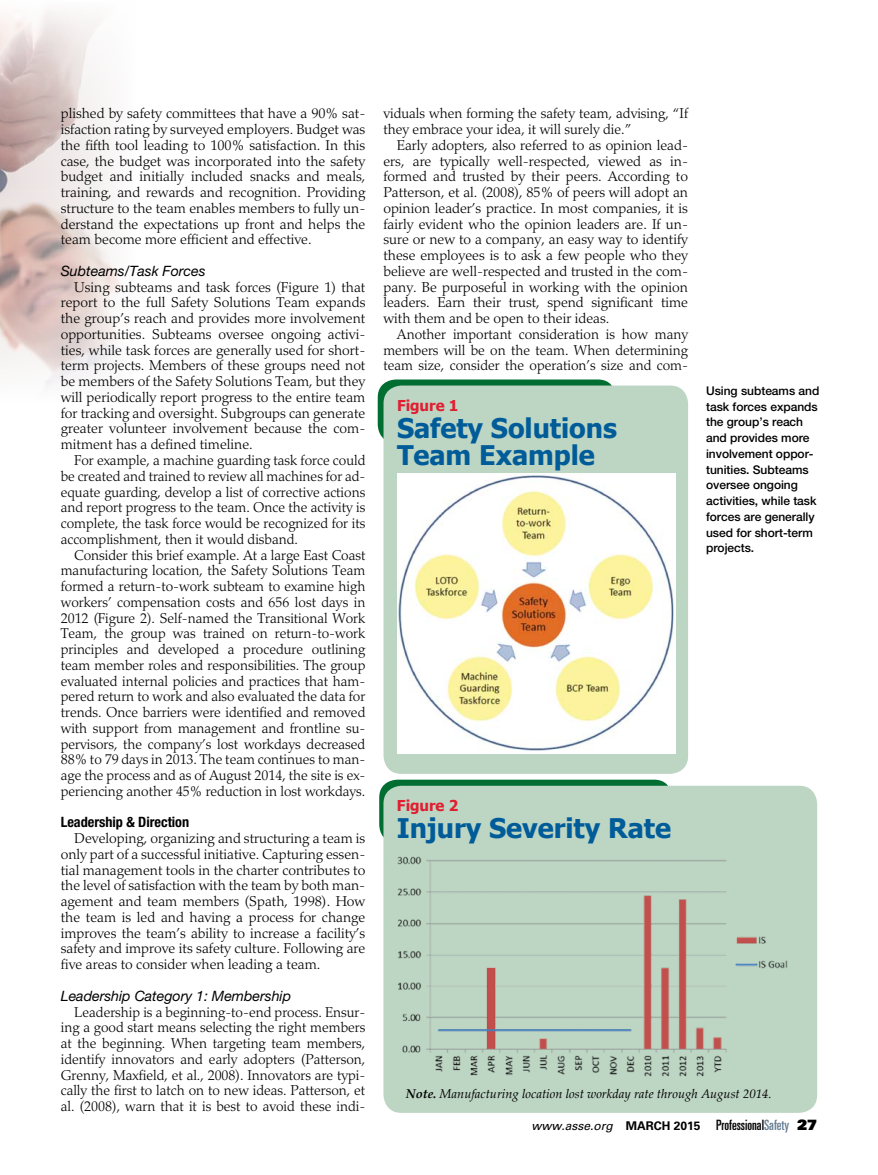
<style>
.page{position:relative;width:878px;height:1175px;background:#fff}
.page>*{position:absolute;margin:0;border:0;box-sizing:border-box;transform-origin:0 0}
.t1{font:700 27px/27px "Tahoma";color:#005c99}
.t2{font:700 15px "Tahoma";color:#e11e30}
.t3{font:300 14.25px/15.8px "Palatino LT Std";color:#000;text-align:justify}
.t4{font:italic 14.25px "Helvetica Neue LT Std";color:#000}
.t5{font:700 condensed 14.25px "Helvetica Neue LT Std";color:#000}
.t6{font:italic 12.75px "Palatino Linotype";color:#000}
.t7{font:500 12px/15.8px "Helvetica Neue LT Std";letter-spacing:-.005em;color:#000}
.t8{font:italic 12px "Univers LT Std";color:#000}
.s1{font-weight:700}
.s2{font-weight:700;font-style:normal}
.s3{font-style:normal;font-stretch:ultra-condensed;font-size:14.25px}
.s4{font-style:normal;font-stretch:ultra-condensed;font-size:14.25px;color:#657c91}
.s5{font-family:"Univers LT Std X Black";font-style:normal;font-size:14.25px}
</style>
<div class="page">
<img style="left:0;top:11px;width:120px;height:375px">
<div style="left:379px;top:779px;width:293px;height:64px;background:#006e31;border-radius:18px"></div>
<div style="left:383px;top:785px;width:434px;height:327px;background:#bdd5c3;border-radius:18px"></div>
<img style="left:397px;top:856px;width:391px;height:221px">
<div style="left:378px;top:379px;width:238px;height:64px;background:#006e31;border-radius:18px"></div>
<div style="left:383px;top:385px;width:305px;height:389px;background:#bdd5c3;border-radius:18px"></div>
<img style="left:397px;top:473px;width:278px;height:280px">
<p class="t3" style="left:61px;top:106px;width:306px">plished by safety committees that have a 90% sat&shy;isfaction rating by surveyed employers. Budget was the fifth tool leading to 100% satisfaction. In this case, the budget was incorporated into the safety budget and initially included snacks and meals, training, and rewards and recognition. Providing structure to the team enables members to fully un&shy;derstand the expectations up front and helps the team become more efficient and effective.</p>
<p class="t4" style="left:61px;top:262px;width:146px">Subteams/Task Forces</p>
<p class="t3" style="left:61px;top:279px;width:306px;text-indent:13px">Using subteams and task forces (Figure 1) that report to the full Safety Solutions Team expands the group’s reach and provides more involvement opportunities. Subteams oversee ongoing activi&shy;ties, while task forces are generally used for short&shy;term projects. Members of these groups need not be members of the Safety Solutions Team, but they will periodically report progress to the entire team for tracking and oversight. Subgroups can generate greater volunteer involvement because the com&shy;mitment has a defined timeline.</p>
<p class="t3" style="left:61px;top:452px;width:306px;text-indent:14px">For example, a machine guarding task force could be created and trained to review all machines for ad&shy;equate guarding, develop a list of corrective actions and report progress to the team. Once the activity is complete, the task force would be recognized for its accomplishment, then it would disband.</p>
<p class="t3" style="left:61px;top:547px;width:306px;text-indent:14px">Consider this brief example. At a large East Coast manufacturing location, the Safety Solutions Team formed a return-to-work subteam to examine high workers’ compensation costs and 656 lost days in 2012 (Figure 2). Self-named the Transitional Work Team, the group was trained on return-to-work principles and developed a procedure outlining team member roles and responsibilities. The group evaluated internal policies and practices that ham&shy;pered return to work and also evaluated the data for trends. Once barriers were identified and removed with support from management and frontline su&shy;pervisors, the company’s lost workdays decreased 88% to 79 days in 2013. The team continues to man&shy;age the process and as of August 2014, the site is ex&shy;periencing another 45% reduction in lost workdays.</p>
<p class="t5" style="left:61px;top:813px;width:130px">Leadership &amp; Direction</p>
<p class="t3" style="left:61px;top:830px;width:306px;text-indent:13px">Developing, organizing and structuring a team is only part of a successful initiative. Capturing essen&shy;tial management tools in the charter contributes to the level of satisfaction with the team by both man&shy;agement and team members (Spath, 1998). How the team is led and having a process for change improves the team’s ability to increase a facility’s safety and improve its safety culture. Following are five areas to consider when leading a team.</p>
<p class="t4" style="left:61px;top:987px;width:232px">Leadership Category 1: Membership</p>
<p class="t3" style="left:61px;top:1004px;width:306px;text-indent:14px">Leadership is a beginning-to-end process. Ensur&shy;ing a good start means selecting the right members at the beginning. When targeting team members, identify innovators and early adopters (Patterson, Grenny, Maxfield, et al., 2008). Innovators are typi&shy;cally the first to latch on to new ideas. Patterson, et al. (2008), warn that it is best to avoid these indi-</p>
<p class="t3" style="left:383px;top:106px;width:306px">viduals when forming the safety team, advising, “If they embrace your idea, it will surely die.”</p>
<p class="t3" style="left:383px;top:137px;width:306px;text-indent:13px">Early adopters, also referred to as opinion lead&shy;ers, are typically well-respected, viewed as in&shy;formed and trusted by their peers. According to Patterson, et al. (2008), 85% of peers will adopt an opinion leader’s practice. In most companies, it is fairly evident who the opinion leaders are. If un&shy;sure or new to a company, an easy way to identify these employees is to ask a few people who they believe are well-respected and trusted in the com&shy;pany. Be purposeful in working with the opinion leaders. Earn their trust, spend significant time with them and be open to their ideas.</p>
<p class="t3" style="left:383px;top:326px;width:306px;text-indent:14px">Another important consideration is how many members will be on the team. When determining team size, consider the operation’s size and com-</p>
<p class="t2" style="left:397px;top:395px;width:63px">Figure 1</p>
<h1 class="t1" style="left:397px;top:413px;width:221px">Safety Solutions<br>Team Example</h1>
<p class="t7" style="left:706px;top:382px;width:115px">Using subteams and task forces expands the group’s reach and provides more involvement oppor&shy;tunities. Subteams oversee ongoing activities, while task forces are generally used for short-term projects.</p>
<p class="t2" style="left:397px;top:795px;width:63px">Figure 2</p>
<h1 class="t1" style="left:397px;top:813px;width:275px">Injury Severity Rate</h1>
<p class="t6" style="left:406px;top:1084px;width:367px"><span class="s1">Note.</span> Manufacturing location lost workday rate through August 2014.</p>
<p class="t8" style="left:531px;top:1118px;width:287px">www.asse.org <span class="s2">MARCH 2015</span> <span class="s3">Professional</span><span class="s4">Safety</span> <span class="s5">27</span></p>
</div>
